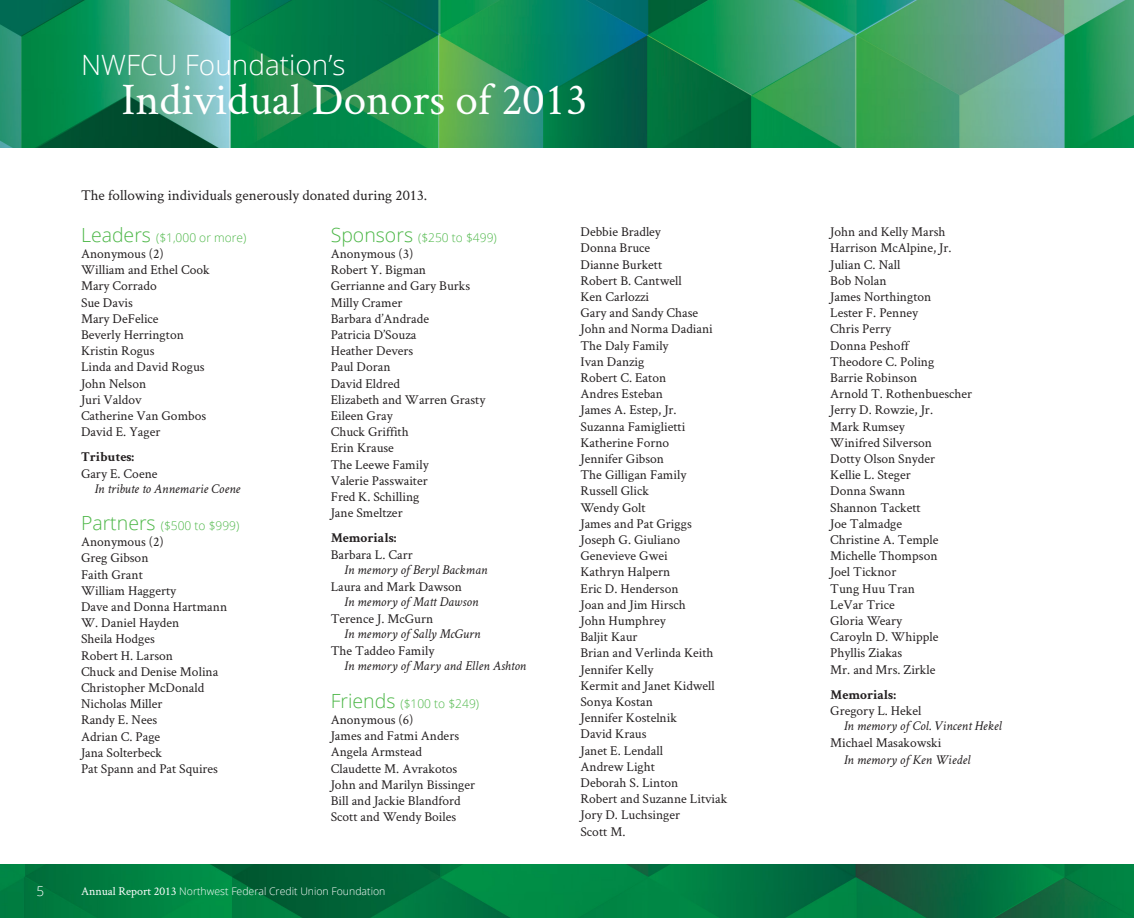
<style>
.page{position:relative;width:1134px;height:918px;background:#fff}
.page>*{position:absolute;margin:0;border:0;box-sizing:border-box;transform-origin:0 0}
.t1{font:45.3px "Crimson Text";color:#fff}
.t2{font:300 27.9px "Open Sans";color:#fff}
.t3{font:15px "Crimson Text";color:#231f20}
.t4{font:13.5px/16.2px "Crimson Text";color:#231f20}
.t5{font:italic 13.5px "Crimson Text";color:#231f20}
.t6{font:700 13.5px "Crimson Text";color:#231f20}
.t7{font:300 13.5px "Open Sans";color:#fff}
.t8{font:300 12px "Open Sans";color:#4db748}
.t9{font:300 10.5px "Open Sans";color:#fff}
.s1{font-size:19.5px}
.s2{font-family:"Crimson Text";font-weight:400;font-size:12px}
</style>
<div class="page">
<img style="left:0;top:0;width:1134px;height:918px">
<div style="left:0;top:148px;width:1134px;height:716px;background:#fff"></div>
<h2 class="t2" style="left:81px;top:46px;width:266px">NWFCU Foundation’s</h2>
<h1 class="t1" style="left:122px;top:69px;width:467px">Individual Donors of 2013</h1>
<p class="t3" style="left:81px;top:184px;width:348px">The following individuals generously donated during 2013.</p>
<p class="t8" style="left:81px;top:229px;width:167px"><span class="s1">Leaders</span> ($1,000 or more)</p>
<p class="t4" style="left:81px;top:245px;width:130px">Anonymous (2)<br>William and Ethel Cook<br>Mary Corrado<br>Sue Davis<br>Mary DeFelice<br>Beverly Herrington<br>Kristin Rogus<br>Linda and David Rogus<br>John Nelson<br>Juri Valdov<br>Catherine Van Gombos<br>David E. Yager</p>
<p class="t6" style="left:81px;top:449px;width:55px">Tributes:</p>
<p class="t4" style="left:81px;top:465px;width:78px">Gary E. Coene</p>
<p class="t5" style="left:94px;top:481px;width:147px">In tribute to Annemarie Coene</p>
<p class="t8" style="left:81px;top:517px;width:160px"><span class="s1">Partners</span> ($500 to $999)</p>
<p class="t4" style="left:81px;top:533px;width:148px">Anonymous (2)<br>Greg Gibson<br>Faith Grant<br>William Haggerty<br>Dave and Donna Hartmann<br>W. Daniel Hayden<br>Sheila Hodges<br>Robert H. Larson<br>Chuck and Denise Molina<br>Christopher McDonald<br>Nicholas Miller<br>Randy E. Nees<br>Adrian C. Page<br>Jana Solterbeck<br>Pat Spann and Pat Squires</p>
<p class="t8" style="left:331px;top:229px;width:168px"><span class="s1">Sponsors</span> ($250 to $499)</p>
<p class="t4" style="left:331px;top:245px;width:156px">Anonymous (3)<br>Robert Y. Bigman<br>Gerrianne and Gary Burks<br>Milly Cramer<br>Barbara d’Andrade<br>Patricia D’Souza<br>Heather Devers<br>Paul Doran<br>David Eldred<br>Elizabeth and Warren Grasty<br>Eileen Gray<br>Chuck Griffith<br>Erin Krause<br>The Leewe Family<br>Valerie Passwaiter<br>Fred K. Schilling<br>Jane Smeltzer</p>
<p class="t6" style="left:331px;top:530px;width:67px">Memorials:</p>
<p class="t4" style="left:331px;top:546px;width:83px">Barbara L. Carr</p>
<p class="t5" style="left:344px;top:562px;width:145px">In memory of Beryl Backman</p>
<p class="t4" style="left:331px;top:578px;width:133px">Laura and Mark Dawson</p>
<p class="t5" style="left:344px;top:594px;width:135px">In memory of Matt Dawson</p>
<p class="t4" style="left:331px;top:610px;width:104px">Terence J. McGurn</p>
<p class="t5" style="left:344px;top:626px;width:138px">In memory of Sally McGurn</p>
<p class="t4" style="left:331px;top:642px;width:105px">The Taddeo Family</p>
<p class="t5" style="left:344px;top:658px;width:183px">In memory of Mary and Ellen Ashton</p>
<p class="t8" style="left:331px;top:695px;width:150px"><span class="s1">Friends</span> ($100 to $249)</p>
<p class="t4" style="left:331px;top:711px;width:146px">Anonymous (6)<br>James and Fatmi Anders<br>Angela Armstead<br>Claudette M. Avrakotos<br>John and Marilyn Bissinger<br>Bill and Jackie Blandford<br>Scott and Wendy Boiles</p>
<p class="t7" style="left:37px;top:882px;width:9px">5</p>
<p class="t9" style="left:81px;top:884px;width:306px"><span class="s2">Annual Report 2013</span> Northwest Federal Credit Union Foundation</p>
<p class="t4" style="left:580px;top:223px;width:148px">Debbie Bradley<br>Donna Bruce<br>Dianne Burkett<br>Robert B. Cantwell<br>Ken Carlozzi<br>Gary and Sandy Chase<br>John and Norma Dadiani<br>The Daly Family<br>Ivan Danzig<br>Robert C. Eaton<br>Andres Esteban<br>James A. Estep, Jr.<br>Suzanna Famiglietti<br>Katherine Forno<br>Jennifer Gibson<br>The Gilligan Family<br>Russell Glick<br>Wendy Golt<br>James and Pat Griggs<br>Joseph G. Giuliano<br>Genevieve Gwei<br>Kathryn Halpern<br>Eric D. Henderson<br>Joan and Jim Hirsch<br>John Humphrey<br>Baljit Kaur<br>Brian and Verlinda Keith<br>Jennifer Kelly<br>Kermit and Janet Kidwell<br>Sonya Kostan<br>Jennifer Kostelnik<br>David Kraus<br>Janet E. Lendall<br>Andrew Light<br>Deborah S. Linton<br>Robert and Suzanne Litviak<br>Jory D. Luchsinger<br>Scott M.</p>
<p class="t4" style="left:830px;top:223px;width:143px">John and Kelly Marsh<br>Harrison McAlpine, Jr.<br>Julian C. Nall<br>Bob Nolan<br>James Northington<br>Lester F. Penney<br>Chris Perry<br>Donna Peshoff<br>Theodore C. Poling<br>Barrie Robinson<br>Arnold T. Rothenbuescher<br>Jerry D. Rowzie, Jr.<br>Mark Rumsey<br>Winifred Silverson<br>Dotty Olson Snyder<br>Kellie L. Steger<br>Donna Swann<br>Shannon Tackett<br>Joe Talmadge<br>Christine A. Temple<br>Michelle Thompson<br>Joel Ticknor<br>Tung Huu Tran<br>LeVar Trice<br>Gloria Weary<br>Caroyln D. Whipple<br>Phyllis Ziakas<br>Mr. and Mrs. Zirkle</p>
<p class="t6" style="left:830px;top:686px;width:67px">Memorials:</p>
<p class="t4" style="left:830px;top:702px;width:93px">Gregory L. Hekel</p>
<p class="t5" style="left:844px;top:718px;width:160px">In memory of Col. Vincent Hekel</p>
<p class="t4" style="left:830px;top:734px;width:113px">Michael Masakowski</p>
<p class="t5" style="left:844px;top:752px;width:128px">In memory of Ken Wiedel</p>
</div>
